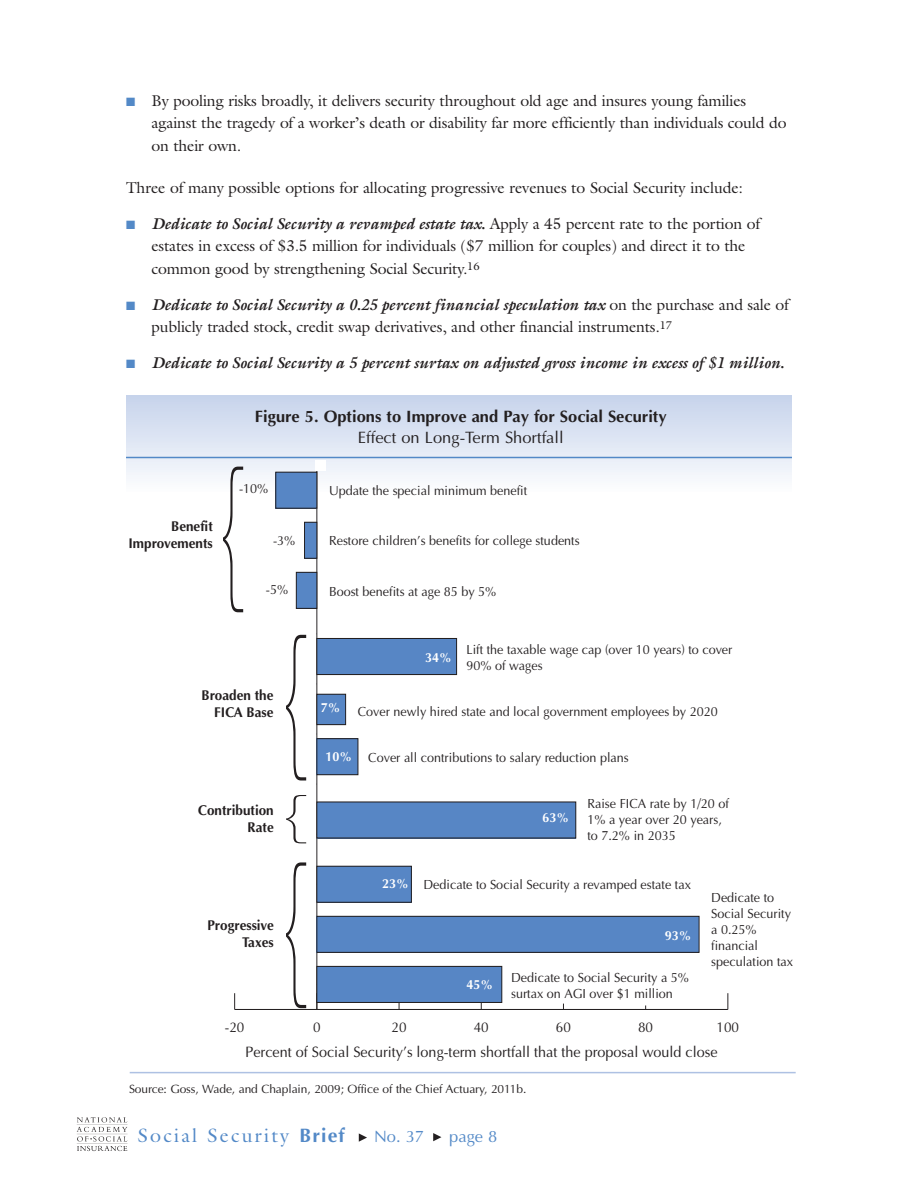
<style>
.page{position:relative;width:918px;height:1188px;background:#fff}
.page>*{position:absolute;margin:0;border:0;box-sizing:border-box;transform-origin:0 0}
.t1{font:19.5px "Galliard";letter-spacing:.11em;color:#5389c7}
.t2{font:700 16.5px "Optima";color:#231f20}
.t3{font:16.5px "Optima";color:#231f20}
.t4{font:16.5px "Optima";color:#5389c7}
.t5{font:15.75px/22.5px "Galliard";letter-spacing:-.01em;color:#231f20}
.t6{font:italic 700 15.75px "Galliard";letter-spacing:-.005em;color:#231f20}
.t7{font:15.15px "Optima";color:#231f20;scale:.95 1}
.t8{font:700 14.25px/17px "Optima";color:#231f20;text-align:right;scale:.95 1}
.t9{font:14.1px "Optima";color:#231f20;scale:.95 1}
.t10{font:13.2px/16px "Optima";color:#231f20;scale:.95 1}
.t11{font:700 13.2px "Optima";color:#fff;scale:.95 1}
.t12{font:12px "Optima";letter-spacing:-.005em;color:#231f20}
.s1{color:#5389c7}
.s2{font-weight:700;font-style:italic}
.s3{font-weight:700;color:#fff}
.s4{font-family:"Optima";font-weight:700}
.s5{font-family:"Optima";font-size:13.5px;color:#fff}
.s6{font-family:"Optima";font-size:16.5px}
</style>
<div class="page">
<svg style="left:433px;top:1133px;width:8px;height:8px"></svg>
<svg style="left:359px;top:1133px;width:8px;height:9px"></svg>
<img style="left:77px;top:1117px;width:51px;height:35px">
<div style="left:126px;top:395px;width:666px;height:97px;background:linear-gradient(to bottom,#c6d3eb,#fcfdfe)"></div>
<hr style="left:130px;top:1072px;width:666px;height:1px;background:#aec1e3">
<hr style="left:235px;top:1009px;width:493px;height:1px;background:#231f20">
<svg style="left:234px;top:993px;width:1px;height:16px"></svg>
<svg style="left:727px;top:993px;width:1px;height:16px"></svg>
<hr style="left:316px;top:460px;width:1px;height:549px;background:#231f20">
<div style="left:276px;top:472px;width:41px;height:36px;background:#5786c5"></div>
<div style="left:305px;top:522px;width:12px;height:36px;background:#5786c5"></div>
<div style="left:304px;top:522px;width:13px;height:37px;border:1px solid #231f20"></div>
<div style="left:296px;top:572px;width:21px;height:36px;background:#5786c5"></div>
<div style="left:296px;top:572px;width:21px;height:37px;border:1px solid #231f20"></div>
<div style="left:317px;top:638px;width:140px;height:37px;background:#5786c5"></div>
<div style="left:317px;top:638px;width:140px;height:37px;border:1px solid #231f20"></div>
<div style="left:317px;top:694px;width:29px;height:31px;background:#5786c5"></div>
<div style="left:317px;top:694px;width:29px;height:31px;border:1px solid #231f20"></div>
<div style="left:317px;top:739px;width:41px;height:36px;background:#5786c5"></div>
<div style="left:317px;top:738px;width:41px;height:37px;border:1px solid #231f20"></div>
<div style="left:317px;top:802px;width:259px;height:36px;background:#5786c5"></div>
<div style="left:317px;top:866px;width:94px;height:36px;background:#5786c5"></div>
<div style="left:317px;top:866px;width:95px;height:37px;border:1px solid #231f20"></div>
<div style="left:317px;top:916px;width:382px;height:36px;background:#5786c5"></div>
<div style="left:317px;top:916px;width:382px;height:37px;border:1px solid #231f20"></div>
<div style="left:317px;top:966px;width:185px;height:36px;background:#5786c5"></div>
<div style="left:317px;top:966px;width:185px;height:37px;border:1px solid #231f20"></div>
<svg style="left:223px;top:467px;width:20px;height:145px"></svg>
<svg style="left:286px;top:635px;width:20px;height:146px"></svg>
<svg style="left:286px;top:862px;width:20px;height:146px"></svg>
<svg style="left:286px;top:795px;width:20px;height:48px"></svg>
<div style="left:315px;top:460px;width:11px;height:11px;background:#fff"></div>
<hr style="left:126px;top:457px;width:666px;height:1px;background:#5389c7">
<p class="t5" style="left:152px;top:89px;width:637px;text-indent:-25px"><span class="s1">■</span> By pooling risks broadly, it delivers security throughout old age and insures young families against the tragedy of a worker’s death or disability far more efficiently than individuals could do on their own.</p>
<p class="t5" style="left:126px;top:176px;width:618px">Three of many possible options for allocating progressive revenues to Social Security include:</p>
<p class="t5" style="left:152px;top:212px;width:610px;text-indent:-25px"><span class="s1">■</span> <span class="s2">Dedicate to Social Security a revamped estate tax.</span> Apply a 45 percent rate to the portion of estates in excess of $3.5 million for individuals ($7 million for couples) and direct it to the common good by strengthening Social Security.<sup>16</sup></p>
<p class="t5" style="left:152px;top:293px;width:639px;text-indent:-26px"><span class="s1">■</span> <span class="s2">Dedicate to Social Security a 0.25 percent financial speculation tax</span> on the purchase and sale of publicly traded stock, credit swap derivatives, and other financial instruments.<sup>17</sup></p>
<p class="t6" style="left:126px;top:354px;width:660px"><span class="s1">■</span> Dedicate to Social Security a 5 percent surtax on adjusted gross income in excess of $1 million.</p>
<p class="t8" style="left:128px;top:517px;width:90px">Benefit<br>Improvements</p>
<p class="t2" style="left:255px;top:407px;width:413px">Figure 5. Options to Improve and Pay for Social Security</p>
<p class="t3" style="left:358px;top:428px;width:207px">Effect on Long-Term Shortfall</p>
<p class="t10" style="left:239px;top:481px;width:32px">-10%</p>
<p class="t10" style="left:273px;top:533px;width:25px">-3%</p>
<p class="t10" style="left:266px;top:581px;width:25px">-5%</p>
<p class="t10" style="left:329px;top:483px;width:210px">Update the special minimum benefit</p>
<p class="t10" style="left:329px;top:532px;width:265px">Restore children’s benefits for college students</p>
<p class="t10" style="left:329px;top:583px;width:178px">Boost benefits at age 85 by 5%</p>
<p class="t8" style="left:201px;top:687px;width:77px">Broaden the<br>FICA Base</p>
<p class="t8" style="left:198px;top:801px;width:81px">Contribution<br>Rate</p>
<p class="t8" style="left:207px;top:916px;width:71px">Progressive<br>Taxes</p>
<p class="t10" style="left:466px;top:642px;width:282px">Lift the taxable wage cap (over 10 years) to cover<br>90% of wages</p>
<p class="t10" style="left:358px;top:703px;width:380px">Cover newly hired state and local government employees by 2020</p>
<p class="t10" style="left:368px;top:749px;width:276px">Cover all contributions to salary reduction plans</p>
<p class="t11" style="left:425px;top:649px;width:30px">34%</p>
<p class="t11" style="left:321px;top:700px;width:22px">7%</p>
<p class="t11" style="left:325px;top:749px;width:30px">10%</p>
<p class="t11" style="left:543px;top:810px;width:30px">63%</p>
<p class="t10" style="left:587px;top:795px;width:150px">Raise FICA rate by 1/20 of<br>1% a year over 20 years, to 7.2% in 2035</p>
<p class="t10" style="left:382px;top:876px;width:327px"><span class="s3">23%</span> Dedicate to Social Security a revamped estate tax</p>
<p class="t11" style="left:466px;top:977px;width:30px">45%</p>
<p class="t11" style="left:665px;top:927px;width:30px">93%</p>
<p class="t10" style="left:511px;top:969px;width:189px">Dedicate to Social Security a 5% surtax on AGI over $1 million</p>
<p class="t10" style="left:711px;top:889px;width:88px">Dedicate to<br>Social Security a 0.25% financial speculation tax</p>
<p class="t9" style="left:225px;top:1019px;width:22px">-20</p>
<p class="t9" style="left:313px;top:1019px;width:9px">0</p>
<p class="t9" style="left:392px;top:1019px;width:17px">20</p>
<p class="t9" style="left:474px;top:1019px;width:17px">40</p>
<p class="t9" style="left:556px;top:1019px;width:17px">60</p>
<p class="t9" style="left:638px;top:1019px;width:17px">80</p>
<p class="t9" style="left:717px;top:1019px;width:25px">100</p>
<p class="t7" style="left:245px;top:1043px;width:499px">Percent of Social Security’s long-term shortfall that the proposal would close</p>
<p class="t12" style="left:129px;top:1082px;width:399px">Source: Goss, Wade, and Chaplain, 2009; Office of the Chief Actuary, 2011b.</p>
<p class="t1" style="left:138px;top:1124px;width:288px">Social Security <span class="s4">Brief</span> <span class="s5">•</span> <span class="s6">No. 37</span></p>
<p class="t4" style="left:449px;top:1127px;width:50px">page 8</p>
</div>
